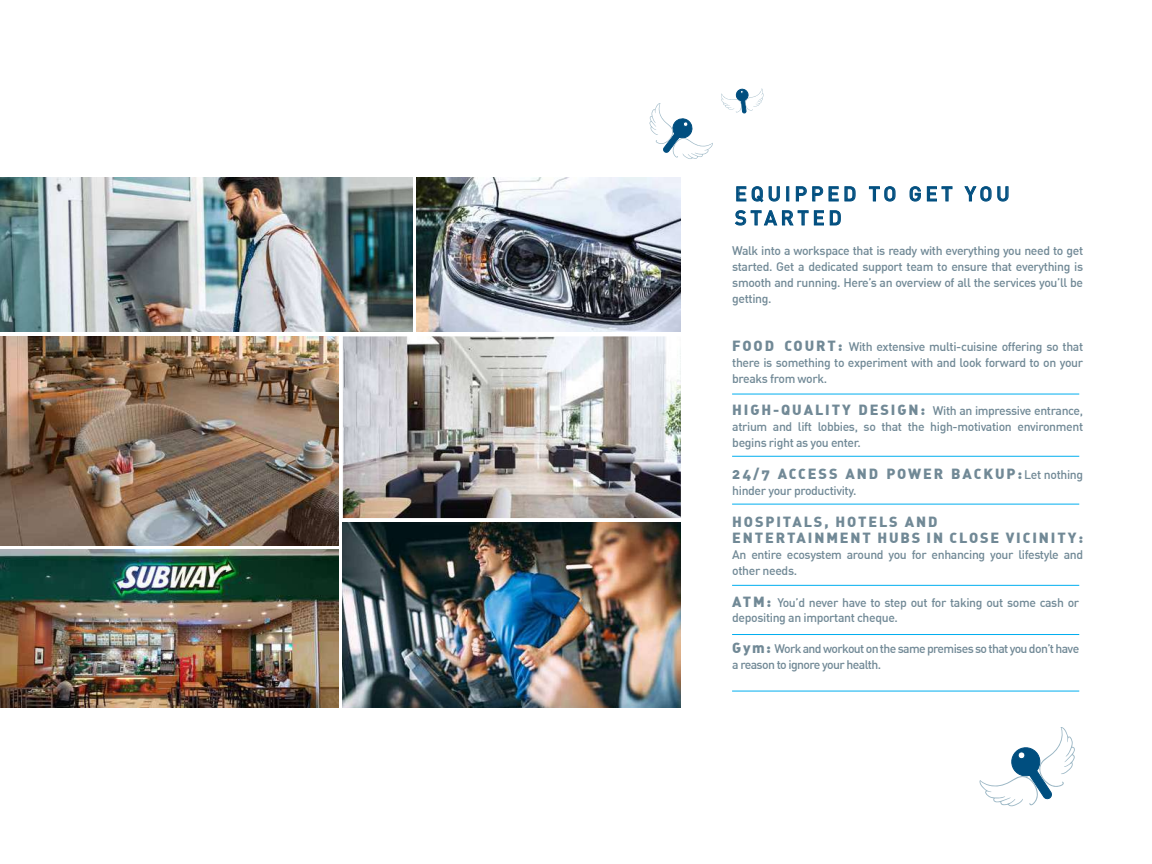
<style>
.page{position:relative;width:1152px;height:864px;background:#fff}
.page>*{position:absolute;margin:0;border:0;box-sizing:border-box;transform-origin:0 0}
.t1{font:500 20px/24px "DIN";letter-spacing:.19em;color:#004e7f}
.t2{font:14.4px/16px "DIN Black Alternate";letter-spacing:.13em;color:#718996}
.t3{font:500 12.2px/16px "DIN";letter-spacing:-.03em;color:#718996;text-align:justify}
.t4{font:500 12.2px/15.6px "DIN";letter-spacing:-.05em;color:#718996}
.s1{font-family:"DIN Black Alternate";font-weight:400;font-size:14.4px}
.s2{font-family:"DIN";font-weight:500;font-size:12.2px}
</style>
<div class="page">
<svg style="left:649px;top:103px;width:64px;height:56px"></svg>
<svg style="left:721px;top:88px;width:43px;height:25px"></svg>
<svg style="left:979px;top:727px;width:96px;height:79px"></svg>
<img style="left:343px;top:336px;width:338px;height:182px">
<img style="left:342px;top:522px;width:339px;height:185px">
<img style="left:0;top:336px;width:338px;height:210px">
<img style="left:0;top:550px;width:339px;height:157px">
<hr style="left:732px;top:394px;width:347px;height:1px;background:#00aeef">
<hr style="left:732px;top:456px;width:347px;height:1px;background:#00aeef">
<hr style="left:732px;top:504px;width:347px;height:1px;background:#00aeef">
<hr style="left:732px;top:585px;width:347px;height:1px;background:#00aeef">
<hr style="left:732px;top:634px;width:347px;height:1px;background:#00aeef">
<hr style="left:732px;top:691px;width:347px;height:1px;background:#00aeef">
<img style="left:0;top:178px;width:412px;height:154px">
<img style="left:417px;top:178px;width:264px;height:154px">
<svg style="left:736px;top:186px;width:44px;height:17px"></svg>
<div style="left:786px;top:186px;width:3px;height:15px;border:1px solid #004e7f"></div>
<svg style="left:796px;top:186px;width:60px;height:16px"></svg>
<svg style="left:869px;top:186px;width:27px;height:16px"></svg>
<svg style="left:909px;top:186px;width:12px;height:16px"></svg>
<svg style="left:927px;top:186px;width:26px;height:16px"></svg>
<svg style="left:964px;top:186px;width:45px;height:16px"></svg>
<svg style="left:735px;top:210px;width:89px;height:16px"></svg>
<svg style="left:830px;top:210px;width:11px;height:16px"></svg>
<h1 class="t1" style="left:735px;top:181px;width:276px">EQUIPPED TO GET YOU<br>STARTED</h1>
<p class="t3" style="left:732px;top:242px;width:352px">Walk into a workspace that is ready with everything you need to get started. Get a dedicated support team to ensure that everything is smooth and running. Here’s an overview of all the services you’ll be getting.</p>
<p class="t3" style="left:732px;top:338px;width:352px"><span class="s1">FO O D CO U R T :</span> With extensive multi-cuisine offering so that there is something to experiment with and look forward to on your breaks from work.</p>
<p class="t3" style="left:732px;top:402px;width:352px"><span class="s1">H I G H - Q U A L I T Y D E S I G N :</span> With an impressive entrance, atrium and lift lobbies, so that the high-motivation environment begins right as you enter.</p>
<p class="t2" style="left:732px;top:465px;width:352px">24/7 ACCESS AND POWER BACKUP:<span class="s2">Let nothing</span></p>
<p class="t3" style="left:732px;top:482px;width:126px">hinder your productivity.</p>
<p class="t2" style="left:732px;top:513px;width:352px">HOSPITALS, HOTELS AND<br>ENTERTAINMENT HUBS IN CLOSE VICINITY:</p>
<p class="t3" style="left:732px;top:546px;width:352px">An entire ecosystem around you for enhancing your lifestyle and other needs.</p>
<p class="t3" style="left:732px;top:594px;width:349px;line-height:15.6px"><span class="s1">AT M :</span> You’d never have to step out for taking out some cash or depositing an important cheque.</p>
<p class="t4" style="left:732px;top:641px;width:348px"><span class="s1">G y m :</span> Work and workout on the same premises so that you don’t have a reason to ignore your health.</p>
</div>
